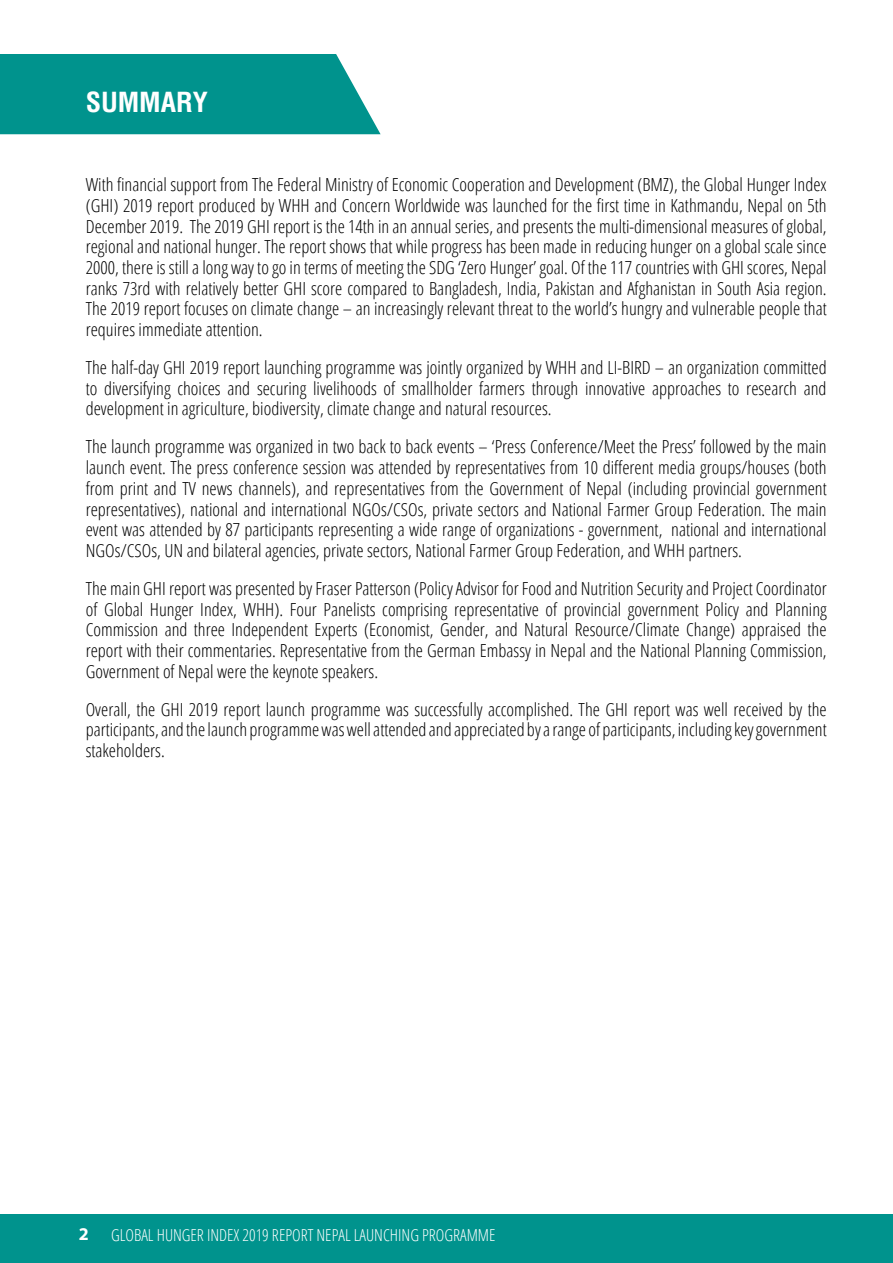
<style>
.page{position:relative;width:893px;height:1263px;background:#fff}
.page>*{position:absolute;margin:0;border:0;box-sizing:border-box;transform-origin:0 0}
.t1{font:700 condensed 27px "Helvetica";color:#fff}
.t2{font:300 condensed 18px/20.7px "Open Sans";color:#000;text-align:justify}
.t3{font:300 condensed 16.5px "Open Sans";color:#fff}
.s1{font-family:"Myriad Pro";font-weight:700;font-stretch:normal;font-size:18px}
</style>
<div class="page">
<div style="left:0;top:1214px;width:893px;height:49px;background:#00938d"></div>
<div style="left:0;top:54px;width:381px;height:80px;background:#00938d"></div>
<h1 class="t1" style="left:86px;top:84px;width:124px">SUMMARY</h1>
<p class="t2" style="left:86px;top:174px;width:742px">With financial support from The Federal Ministry of Economic Cooperation and Development (BMZ), the Global Hunger Index (GHI) 2019 report produced by WHH and Concern Worldwide was launched for the first time in Kathmandu, Nepal on 5th December 2019. The 2019 GHI report is the 14th in an annual series, and presents the multi-dimensional measures of global, regional and national hunger. The report shows that while progress has been made in reducing hunger on a global scale since 2000, there is still a long way to go in terms of meeting the SDG ‘Zero Hunger’ goal. Of the 117 countries with GHI scores, Nepal ranks 73rd with relatively better GHI score compared to Bangladesh, India, Pakistan and Afghanistan in South Asia region.<br>The 2019 report focuses on climate change – an increasingly relevant threat to the world’s hungry and vulnerable people that requires immediate attention.</p>
<p class="t2" style="left:86px;top:357px;width:742px">The half-day GHI 2019 report launching programme was jointly organized by WHH and LI-BIRD – an organization committed to diversifying choices and securing livelihoods of smallholder farmers through innovative approaches to research and development in agriculture, biodiversity, climate change and natural resources.</p>
<p class="t2" style="left:86px;top:436px;width:742px">The launch programme was organized in two back to back events – ‘Press Conference/Meet the Press’ followed by the main launch event. The press conference session was attended by representatives from 10 different media groups/houses (both from print and TV news channels), and representatives from the Government of Nepal (including provincial government representatives), national and international NGOs/CSOs, private sectors and National Farmer Group Federation. The main event was attended by 87 participants representing a wide range of organizations - government, national and international NGOs/CSOs, UN and bilateral agencies, private sectors, National Farmer Group Federation, and WHH partners.</p>
<p class="t2" style="left:86px;top:577px;width:742px">The main GHI report was presented by Fraser Patterson (Policy Advisor for Food and Nutrition Security and Project Coordinator of Global Hunger Index, WHH). Four Panelists comprising representative of provincial government Policy and Planning Commission and three Independent Experts (Economist, Gender, and Natural Resource/Climate Change) appraised the report with their commentaries. Representative from the German Embassy in Nepal and the National Planning Commission, Government of Nepal were the keynote speakers.</p>
<p class="t2" style="left:86px;top:698px;width:742px">Overall, the GHI 2019 report launch programme was successfully accomplished. The GHI report was well received by the participants, and the launch programme was well attended and appreciated by a range of participants, including key government stakeholders.</p>
<p class="t3" style="left:79px;top:1223px;width:418px"><span class="s1">2</span> GLOBAL HUNGER INDEX 2019 REPORT NEPAL LAUNCHING PROGRAMME</p>
</div>
